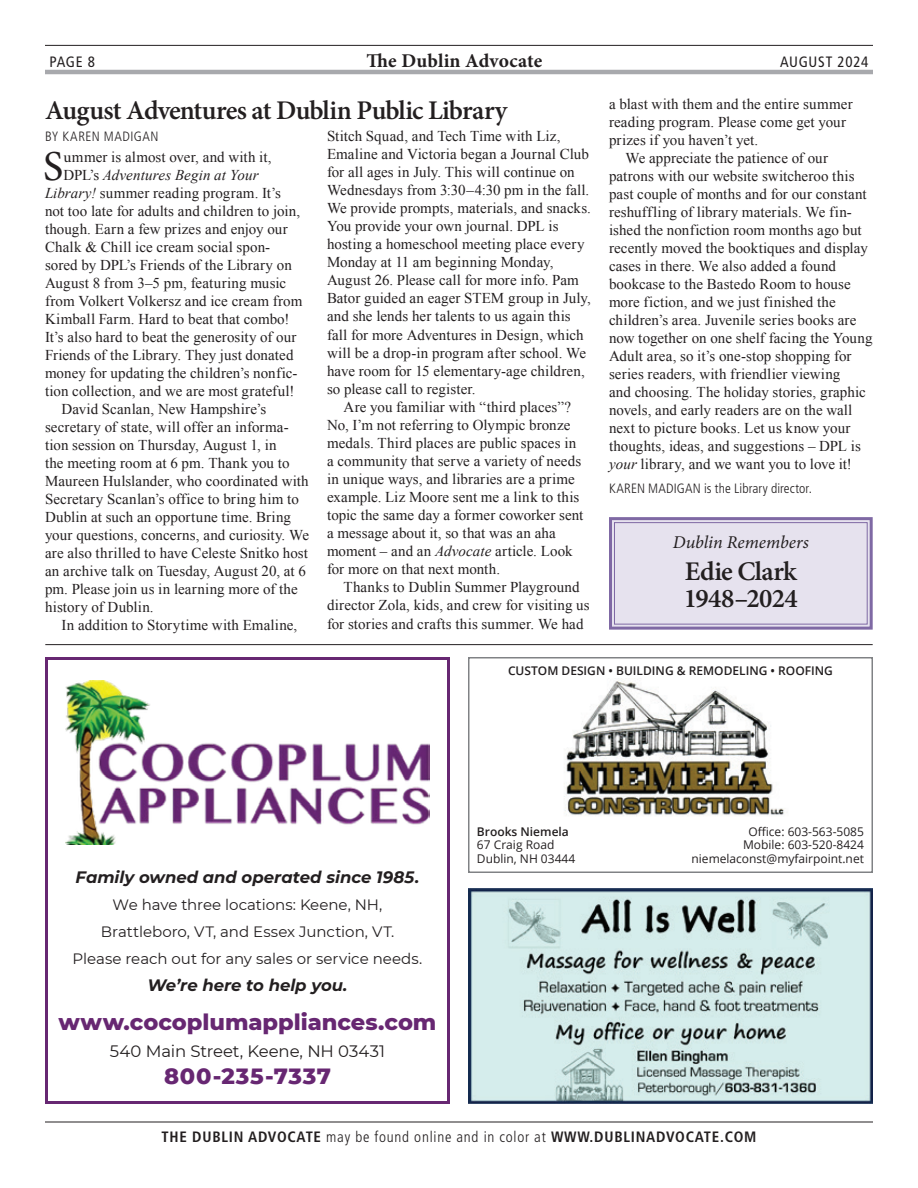
<style>
.page{position:relative;width:918px;height:1188px;background:#fff}
.page>*{position:absolute;margin:0;border:0;box-sizing:border-box;transform-origin:0 0}
.t1{font:42.75px "Minion Pro";color:#231f20}
.t2{font:600 27px/27px "Minion Pro";letter-spacing:-.025em;color:#231f20}
.t3{font:800 22.5px "Montserrat";color:#672772}
.t4{font:800 22.5px "Montserrat";letter-spacing:.03em;color:#672772}
.t5{font:700 19.5px "Minion Pro";letter-spacing:.01em;color:#231f20}
.t6{font:italic 18px "Minion Pro";letter-spacing:-.005em;color:#231f20}
.t7{font:italic 700 16.5px "Montserrat";color:#231f20}
.t8{font:16.5px "Montserrat";letter-spacing:-.01em;color:#231f20}
.t9{font:15px/18px "Times New Roman";letter-spacing:.005em;color:#231f20}
.t10{font:15px/27px "Montserrat";color:#231f20;text-align:center}
.t11{font:700 condensed 15px "Frutiger LT Std";letter-spacing:.05em;color:#231f20}
.t12{font:italic 15px "Times New Roman";letter-spacing:.01em;color:#231f20}
.t13{font:condensed 15px "Frutiger LT Std";letter-spacing:.05em;color:#231f20}
.t14{font:300 condensed 13.5px "Frutiger LT Std";letter-spacing:.015em;color:#231f20}
.t15{font:300 condensed 13.5px "Frutiger LT Std";letter-spacing:.04em;color:#231f20}
.t16{font:12px "Open Sans";color:#231f20}
.t17{font:600 12px "Open Sans";color:#231f20}
.s1{font-family:"Minion Pro";font-weight:500}
.s2{font-style:italic}
.s3{font-style:normal}
.s4{font-weight:300}
</style>
<div class="page">
<hr style="left:45px;top:1122px;width:828px;height:1px;background:#231f20">
<hr style="left:45px;top:45px;width:828px;height:1px;background:#231f20">
<hr style="left:45px;top:70px;width:828px;height:4px;background:#a8a9ad">
<img style="left:65px;top:681px;width:365px;height:164px">
<div style="left:45px;top:657px;width:405px;height:447px;border:3px solid #672772"></div>
<img style="left:564px;top:678px;width:221px;height:138px">
<div style="left:468px;top:657px;width:405px;height:216px;border:2px solid #808285"></div>
<img style="left:468px;top:888px;width:405px;height:216px">
<hr style="left:45px;top:644px;width:828px;height:1px;background:#231f20">
<svg style="left:609px;top:517px;width:264px;height:113px;background:#ded8e8"></svg>
<div style="left:614px;top:522px;width:254px;height:103px;border:1px solid #7f69a4"></div>
<p class="t13" style="left:50px;top:53px;width:47px">PAGE 8</p>
<h3 class="t5" style="left:367px;top:47px;width:177px">The Dublin Advocate</h3>
<p class="t13" style="left:780px;top:53px;width:90px">AUGUST 2024</p>
<h2 class="t2" style="left:45px;top:96px;width:464px">August Adventures at Dublin Public Library</h2>
<p class="t15" style="left:45px;top:128px;width:115px">BY KAREN MADIGAN</p>
<h1 class="t1" style="left:43px;top:137px;width:22px">S</h1>
<p class="t9" style="left:63px;top:147px;width:210px"><span class="s1">u</span>mmer is almost over, and with it,</p>
<p class="t9" style="left:327px;top:127px;width:266px">Stitch Squad, and Tech Time with Liz, Emaline and Victoria began a Journal Club for all ages in July. This will continue on Wednesdays from 3:30–4:30 pm in the fall.<br>We provide prompts, materials, and snacks.<br>You provide your own journal. DPL is hosting a homeschool meeting place every Monday at 11 am beginning Monday, August 26. Please call for more info. Pam Bator guided an eager STEM group in July, and she lends her talents to us again this fall for more Adventures in Design, which will be a drop-in program after school. We have room for 15 elementary-age children, so please call to register.</p>
<p class="t9" style="left:327px;top:398px;width:258px;text-indent:17px">Are you familiar with “third places”?<br>No, I’m not referring to Olympic bronze medals. Third places are public spaces in a community that serve a variety of needs in unique ways, and libraries are a prime example. Liz Moore sent me a link to this topic the same day a former coworker sent a message about it, so that was an aha moment – and an <span class="s2">Advocate</span> article. Look for more on that next month.</p>
<p class="t9" style="left:327px;top:578px;width:264px;text-align:center">Thanks to Dublin Summer Playground director Zola, kids, and crew for visiting us for stories and crafts this summer. We had</p>
<p class="t12" style="left:63px;top:164px;width:197px"><span class="s3">DPL’s</span> Adventures Begin at Your</p>
<p class="t9" style="left:45px;top:183px;width:237px"><span class="s2">Library!</span> summer reading program. It’s</p>
<p class="t9" style="left:45px;top:201px;width:257px">not too late for adults and children to join,</p>
<p class="t9" style="left:45px;top:219px;width:244px">though. Earn a few prizes and enjoy our</p>
<p class="t9" style="left:45px;top:237px;width:227px">Chalk &amp; Chill ice cream social spon-</p>
<p class="t9" style="left:45px;top:255px;width:248px">sored by DPL’s Friends of the Library on</p>
<p class="t9" style="left:45px;top:273px;width:243px">August 8 from 3–5 pm, featuring music</p>
<p class="t9" style="left:45px;top:291px;width:259px">from Volkert Volkersz and ice cream from</p>
<p class="t9" style="left:45px;top:309px;width:246px">Kimball Farm. Hard to beat that combo!</p>
<p class="t9" style="left:45px;top:327px;width:253px">It’s also hard to beat the generosity of our</p>
<p class="t9" style="left:45px;top:345px;width:250px">Friends of the Library. They just donated</p>
<p class="t9" style="left:45px;top:363px;width:254px">money for updating the children’s nonfic-</p>
<p class="t9" style="left:45px;top:381px;width:251px">tion collection, and we are most grateful!</p>
<p class="t9" style="left:62px;top:399px;width:206px">David Scanlan, New Hampshire’s</p>
<p class="t9" style="left:45px;top:417px;width:245px">secretary of state, will offer an informa-</p>
<p class="t9" style="left:45px;top:435px;width:233px">tion session on Thursday, August 1, in</p>
<p class="t9" style="left:45px;top:453px;width:246px">the meeting room at 6 pm. Thank you to</p>
<p class="t9" style="left:45px;top:471px;width:265px">Maureen Hulslander, who coordinated with</p>
<p class="t9" style="left:45px;top:489px;width:256px">Secretary Scanlan’s office to bring him to</p>
<p class="t9" style="left:45px;top:507px;width:248px">Dublin at such an opportune time. Bring</p>
<p class="t9" style="left:45px;top:525px;width:266px">your questions, concerns, and curiosity. We</p>
<p class="t9" style="left:45px;top:543px;width:265px">are also thrilled to have Celeste Snitko host</p>
<p class="t9" style="left:45px;top:561px;width:263px">an archive talk on Tuesday, August 20, at 6</p>
<p class="t9" style="left:45px;top:579px;width:254px">pm. Please join us in learning more of the</p>
<p class="t9" style="left:45px;top:597px;width:110px">history of Dublin.</p>
<p class="t9" style="left:62px;top:615px;width:237px">In addition to Storytime with Emaline,</p>
<p class="t9" style="left:609px;top:95px;width:245px">a blast with them and the entire summer</p>
<p class="t9" style="left:609px;top:113px;width:239px">reading program. Please come get your</p>
<p class="t9" style="left:609px;top:131px;width:151px">prizes if you haven’t yet.</p>
<p class="t9" style="left:626px;top:149px;width:204px">We appreciate the patience of our</p>
<p class="t9" style="left:609px;top:167px;width:247px">patrons with our website switcheroo this</p>
<p class="t9" style="left:609px;top:185px;width:259px">past couple of months and for our constant</p>
<p class="t9" style="left:609px;top:203px;width:244px">reshuffling of library materials. We fin-</p>
<p class="t9" style="left:609px;top:221px;width:254px">ished the nonfiction room months ago but</p>
<p class="t9" style="left:609px;top:239px;width:260px">recently moved the booktiques and display</p>
<p class="t9" style="left:609px;top:257px;width:228px">cases in there. We also added a found</p>
<p class="t9" style="left:609px;top:275px;width:243px">bookcase to the Bastedo Room to house</p>
<p class="t9" style="left:609px;top:293px;width:228px">more fiction, and we just finished the</p>
<p class="t9" style="left:609px;top:311px;width:249px">children’s area. Juvenile series books are</p>
<p class="t9" style="left:609px;top:329px;width:265px">now together on one shelf facing the Young</p>
<p class="t9" style="left:609px;top:347px;width:244px">Adult area, so it’s one-stop shopping for</p>
<p class="t9" style="left:609px;top:365px;width:233px">series readers, with friendlier viewing</p>
<p class="t9" style="left:609px;top:383px;width:258px">and choosing. The holiday stories, graphic</p>
<p class="t9" style="left:609px;top:401px;width:245px">novels, and early readers are on the wall</p>
<p class="t9" style="left:609px;top:419px;width:243px">next to picture books. Let us know your</p>
<p class="t9" style="left:609px;top:437px;width:253px">thoughts, ideas, and suggestions – DPL is</p>
<p class="t9" style="left:609px;top:455px;width:244px"><span class="s2">your</span> library, and we want you to love it!</p>
<p class="t14" style="left:609px;top:481px;width:204px">KAREN MADIGAN is the Library director.</p>
<p class="t6" style="left:673px;top:530px;width:137px">Dublin Remembers</p>
<h2 class="t2" style="left:684px;top:558px;width:116px">Edie Clark<br>1948–2024</h2>
<p class="t17" style="left:508px;top:663px;width:326px">CUSTOM DESIGN • BUILDING &amp; REMODELING • ROOFING</p>
<p class="t7" style="left:76px;top:865px;width:345px">Family owned and operated since 1985.</p>
<p class="t10" style="left:73px;top:891px;width:351px">We have three locations: Keene, NH,<br>Brattleboro, VT, and Essex Junction, VT.<br>Please reach out for any sales or service needs.</p>
<p class="t7" style="left:147px;top:973px;width:202px">We’re here to help you.</p>
<h3 class="t3" style="left:58px;top:1006px;width:380px">www.cocoplumappliances.com</h3>
<p class="t8" style="left:110px;top:1040px;width:277px">540 Main Street, Keene, NH 03431</p>
<h3 class="t4" style="left:164px;top:1060px;width:168px">800-235-7337</h3>
<p class="t17" style="left:477px;top:823px;width:93px">Brooks Niemela</p>
<p class="t16" style="left:748px;top:823px;width:117px">Office: 603-563-5085</p>
<p class="t16" style="left:477px;top:837px;width:79px">67 Craig Road</p>
<p class="t16" style="left:743px;top:837px;width:122px">Mobile: 603-520-8424</p>
<p class="t16" style="left:477px;top:850px;width:100px">Dublin, NH 03444</p>
<p class="t16" style="left:692px;top:850px;width:174px">niemelaconst@myfairpoint.net</p>
<p class="t11" style="left:161px;top:1128px;width:597px">THE DUBLIN ADVOCATE <span class="s4">may be found online and in color at</span> WWW.DUBLINADVOCATE.COM</p>
</div>
